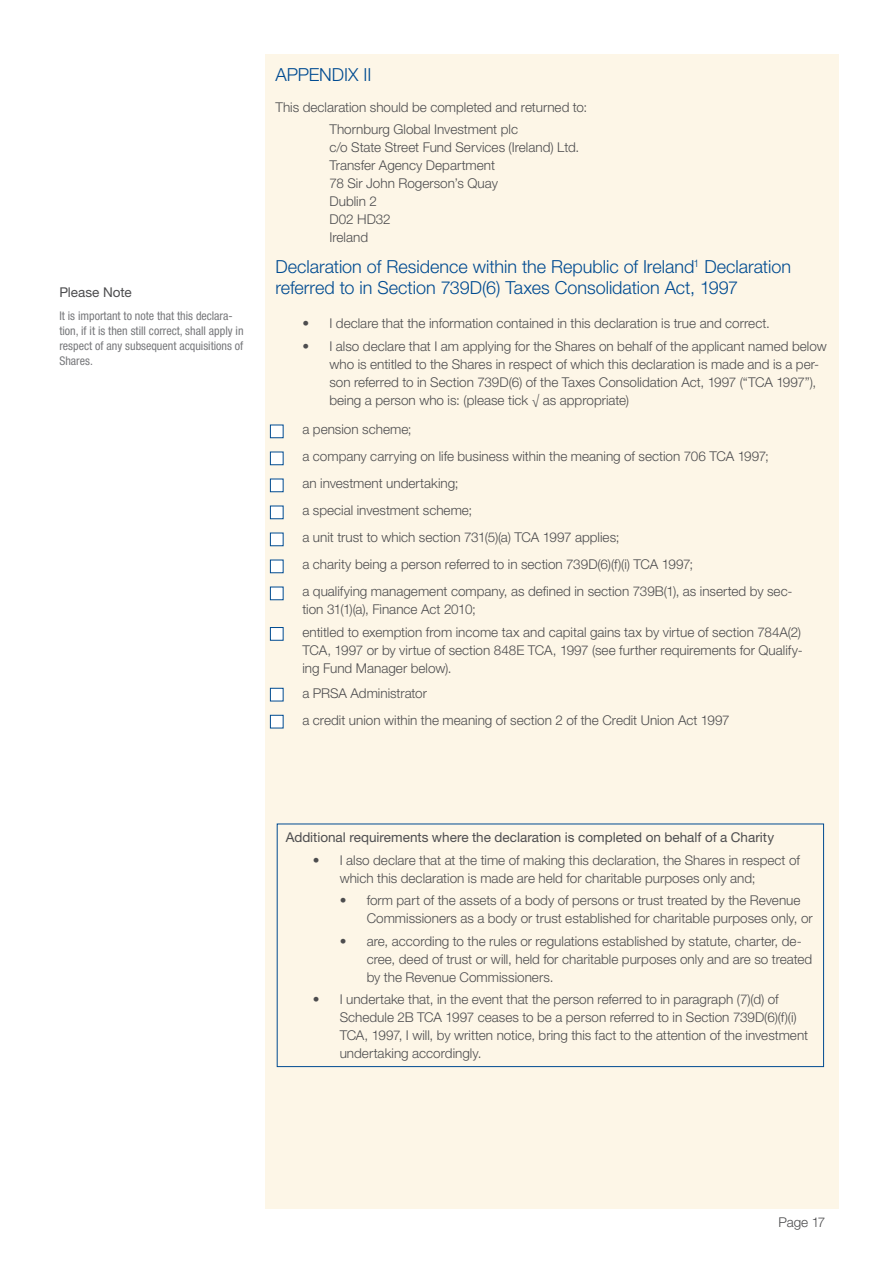
<style>
.page{position:relative;width:893px;height:1263px;background:#fff}
.page>*{position:absolute;margin:0;border:0;box-sizing:border-box;transform-origin:0 0}
.t1{font:300 18px/21px "Helvetica Neue LT Std";color:#004b91}
.t2{font:300 13.5px/18px "Helvetica Neue LT Std";color:#4d4d4f}
.t3{font:13.5px "Helvetica Neue LT Std";color:#4d4d4f}
.t4{font:condensed 12px/15px "Helvetica Neue LT Std";color:#77787b}
</style>
<div class="page">
<div style="left:265px;top:54px;width:574px;height:1155px;background:#fdf6e7"></div>
<div style="left:270px;top:425px;width:14px;height:13px;background:#fff;border:1px solid #004b91"></div>
<div style="left:270px;top:452px;width:14px;height:13px;background:#fff;border:1px solid #004b91"></div>
<div style="left:270px;top:479px;width:14px;height:13px;background:#fff;border:1px solid #004b91"></div>
<div style="left:270px;top:506px;width:14px;height:13px;background:#fff;border:1px solid #004b91"></div>
<div style="left:270px;top:533px;width:14px;height:13px;background:#fff;border:1px solid #004b91"></div>
<div style="left:270px;top:560px;width:14px;height:13px;background:#fff;border:1px solid #004b91"></div>
<div style="left:270px;top:587px;width:14px;height:13px;background:#fff;border:1px solid #004b91"></div>
<div style="left:270px;top:627px;width:14px;height:14px;background:#fff;border:1px solid #004b91"></div>
<div style="left:270px;top:688px;width:14px;height:13px;background:#fff;border:1px solid #004b91"></div>
<div style="left:270px;top:715px;width:14px;height:13px;background:#fff;border:1px solid #004b91"></div>
<div style="left:277px;top:824px;width:547px;height:243px;border:1px solid #004b91"></div>
<p class="t3" style="left:59px;top:284px;width:74px">Please Note</p>
<h1 class="t1" style="left:275px;top:63px;width:97px">APPENDIX II</h1>
<p class="t2" style="left:329px;top:95px;width:259px;line-height:22.5px;text-indent:-54px">This declaration should be completed and returned to:<br>Thornburg Global Investment plc</p>
<p class="t2" style="left:329px;top:138px;width:251px">c/o State Street Fund Services (Ireland) Ltd.<br>Transfer Agency Department<br>78 Sir John Rogerson’s Quay<br>Dublin 2<br>D02 HD32<br>Ireland</p>
<h1 class="t1" style="left:275px;top:255px;width:517px">Declaration of Residence within the Republic of Ireland<sup>1</sup> Declaration referred to in Section 739D(6) Taxes Consolidation Act, 1997</h1>
<p class="t4" style="left:59px;top:309px;width:186px">It is important to note that this declara&shy;tion, if it is then still correct, shall apply in respect of any subsequent acquisitions of Shares.</p>
<p class="t2" style="left:302px;top:314px;width:469px">• I declare that the information contained in this declaration is true and correct.</p>
<p class="t2" style="left:329px;top:336px;width:499px;text-indent:-27px">• I also declare that I am applying for the Shares on behalf of the applicant named below who is entitled to the Shares in respect of which this declaration is made and is a per&shy;son referred to in Section 739D(6) of the Taxes Consolidation Act, 1997 (“TCA 1997”), being a person who is: (please tick √ as appropriate)</p>
<p class="t2" style="left:302px;top:416px;width:492px;line-height:27px">a pension scheme;<br>a company carrying on life business within the meaning of section 706 TCA 1997;<br>an investment undertaking;<br>a special investment scheme;<br>a unit trust to which section 731(5)(a) TCA 1997 applies;<br>a charity being a person referred to in section 739D(6)(f)(i) TCA 1997;<br>a qualifying management company, as defined in section 739B(1), as inserted by sec-</p>
<p class="t2" style="left:302px;top:598px;width:500px;line-height:22.5px">tion 31(1)(a), Finance Act 2010;<br>entitled to exemption from income tax and capital gains tax by virtue of section 784A(2)</p>
<p class="t2" style="left:302px;top:641px;width:502px">TCA, 1997 or by virtue of section 848E TCA, 1997 (see further requirements for Qualify&shy;ing Fund Manager below).</p>
<p class="t2" style="left:302px;top:679px;width:429px;line-height:27px">a PRSA Administrator<br>a credit union within the meaning of section 2 of the Credit Union Act 1997</p>
<p class="t3" style="left:286px;top:829px;width:490px">Additional requirements where the declaration is completed on behalf of a Charity</p>
<p class="t2" style="left:340px;top:850px;width:462px;text-indent:-27px">• I also declare that at the time of making this declaration, the Shares in respect of which this declaration is made are held for charitable purposes only and;</p>
<p class="t2" style="left:367px;top:891px;width:448px;text-indent:-27px">• form part of the assets of a body of persons or trust treated by the Revenue<br>Commissioners as a body or trust established for charitable purposes only, or</p>
<p class="t2" style="left:367px;top:931px;width:447px;text-indent:-27px">• are, according to the rules or regulations established by statute, charter, de&shy;cree, deed of trust or will, held for charitable purposes only and are so treated by the Revenue Commissioners.</p>
<p class="t2" style="left:340px;top:990px;width:470px;text-indent:-27px">• I undertake that, in the event that the person referred to in paragraph (7)(d) of Schedule 2B TCA 1997 ceases to be a person referred to in Section 739D(6)(f)(i)<br>TCA, 1997, I will, by written notice, bring this fact to the attention of the investment undertaking accordingly.</p>
<p class="t2" style="left:778px;top:1213px;width:49px">Page 17</p>
</div>
